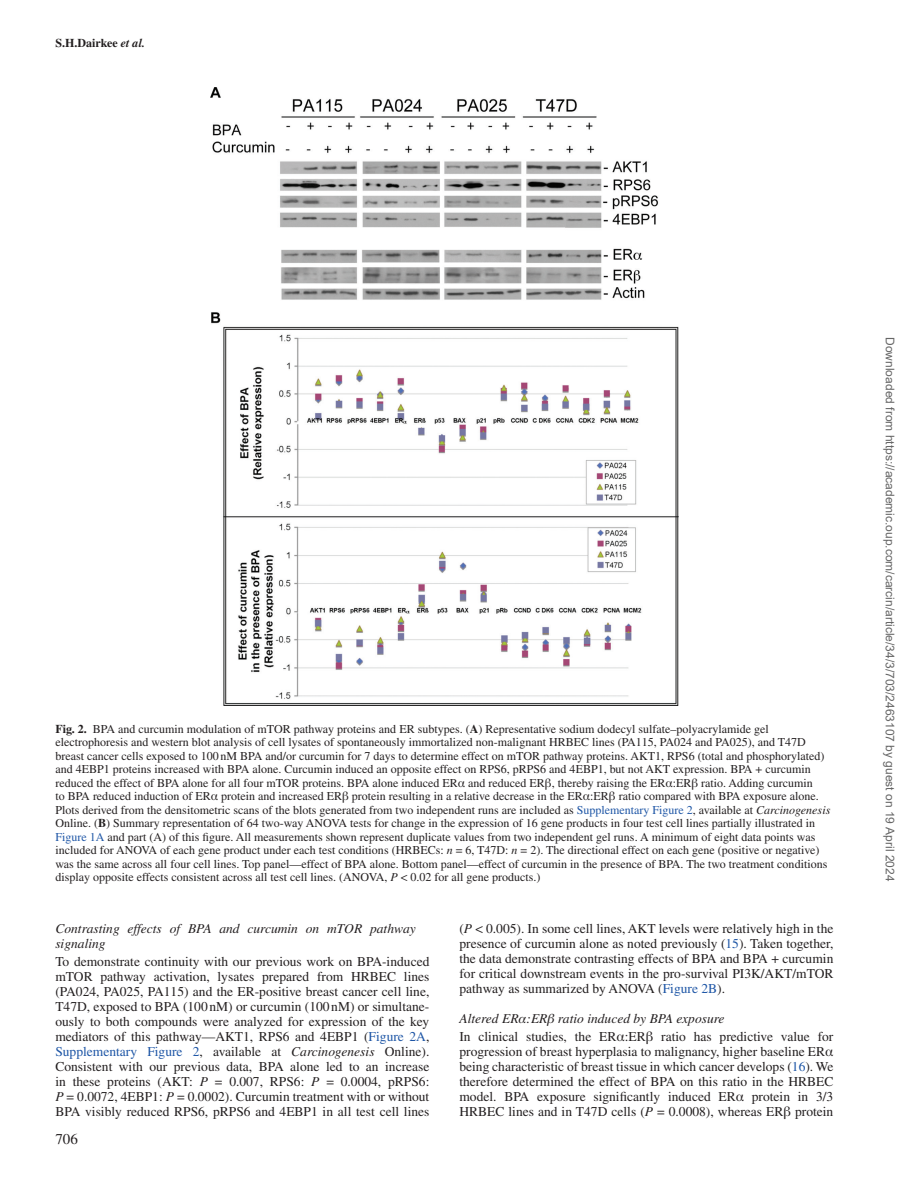
<style>
.page{position:relative;width:919px;height:1187px;background:#fff}
.page>*{position:absolute;margin:0;border:0;box-sizing:border-box;transform-origin:0 0}
.t1{font:15px "Times LT Std";color:#231f20}
.t2{font:13.5px/15px "Times LT Std";color:#231f20;text-align:justify}
.t3{font:italic 13.5px/15px "Times LT Std";color:#231f20}
.t4{font:12px/13.5px "Times LT Std";color:#231f20}
.t5{font:12px "Arial";color:#666}
.t6{font:700 12px "Times LT Std";color:#231f20}
.s1{font-style:italic}
.s2{font-weight:700}
.s3{font-family:"Gandhari Unicode"}
.s4{color:#1e56a6}
.s5{font-family:"Gandhari Unicode";font-style:italic}
</style>
<div class="page">
<img style="left:210px;top:87px;width:468px;height:618px">
<p class="t6" style="left:55px;top:36px;width:91px">S.H.Dairkee <span class="s1">et al.</span></p>
<p class="t4" style="left:55px;top:721px;width:776px"><span class="s2">Fig. 2.</span> BPA and curcumin modulation of mTOR pathway proteins and ER subtypes. (<span class="s2">A</span>) Representative sodium dodecyl sulfate–polyacrylamide gel electrophoresis and western blot analysis of cell lysates of spontaneously immortalized non-malignant HRBEC lines (PA115, PA024 and PA025), and T47D breast cancer cells exposed to 100nM BPA and/or curcumin for 7 days to determine effect on mTOR pathway proteins. AKT1, RPS6 (total and phosphorylated) and 4EBP1 proteins increased with BPA alone. Curcumin induced an opposite effect on RPS6, pRPS6 and 4EBP1, but not AKT expression. BPA + curcumin reduced the effect of BPA alone for all four mTOR proteins. BPA alone induced ER<span class="s3">α</span> and reduced ER<span class="s3">β</span>, thereby raising the ER<span class="s3">α</span>:ER<span class="s3">β</span> ratio. Adding curcumin<br>to BPA reduced induction of ER<span class="s3">α</span> protein and increased ER<span class="s3">β</span> protein resulting in a relative decrease in the ER<span class="s3">α</span>:ER<span class="s3">β</span> ratio compared with BPA exposure alone.<br>Plots derived from the densitometric scans of the blots generated from two independent runs are included as <span class="s4">Supplementary Figure 2</span>, available at <span class="s1">Carcinogenesis </span>Online. (<span class="s2">B</span>) Summary representation of 64 two-way ANOVA tests for change in the expression of 16 gene products in four test cell lines partially illustrated in <span class="s4">Figure 1A</span> and part (A) of this figure. All measurements shown represent duplicate values from two independent gel runs. A minimum of eight data points was included for ANOVA of each gene product under each test conditions (HRBECs: <span class="s1">n</span> = 6, T47D: <span class="s1">n</span> = 2). The directional effect on each gene (positive or negative) was the same across all four cell lines. Top panel—effect of BPA alone. Bottom panel—effect of curcumin in the presence of BPA. The two treatment conditions display opposite effects consistent across all test cell lines. (ANOVA, <span class="s1">P</span> &lt; 0.02 for all gene products.)</p>
<p class="t3" style="left:55px;top:921px;width:362px">Contrasting effects of BPA and curcumin on mTOR pathway signaling</p>
<p class="t2" style="left:55px;top:954px;width:375px">To demonstrate continuity with our previous work on BPA-induced mTOR pathway activation, lysates prepared from HRBEC lines (PA024, PA025, PA115) and the ER-positive breast cancer cell line, T47D, exposed to BPA (100nM) or curcumin (100nM) or simultane&shy;ously to both compounds were analyzed for expression of the key mediators of this pathway—AKT1, RPS6 and 4EBP1 (<span class="s4">Figure 2A</span>, <span class="s4">Supplementary Figure 2</span>, available at <span class="s1">Carcinogenesis</span> Online).<br>Consistent with our previous data, BPA alone led to an increase in these proteins (AKT: <span class="s1">P</span> = 0.007, RPS6: <span class="s1">P</span> = 0.0004, pRPS6:<br><span class="s1">P</span> = 0.0072, 4EBP1: <span class="s1">P</span> = 0.0002). Curcumin treatment with or without BPA visibly reduced RPS6, pRPS6 and 4EBP1 in all test cell lines</p>
<p class="t1" style="left:55px;top:1130px;width:24px">706</p>
<p class="t2" style="left:459px;top:921px;width:375px">(<span class="s1">P</span> &lt; 0.005). In some cell lines, AKT levels were relatively high in the presence of curcumin alone as noted previously (<span class="s4">15</span>). Taken together, the data demonstrate contrasting effects of BPA and BPA + curcumin for critical downstream events in the pro-survival PI3K/AKT/mTOR pathway as summarized by ANOVA (<span class="s4">Figure 2B</span>).</p>
<p class="t2" style="left:459px;top:1009px;width:375px;line-height:18px"><span class="s1">Altered ER</span><span class="s5">α</span><span class="s1">:ER</span><span class="s5">β</span> <span class="s1">ratio induced by BPA exposure<br></span>In clinical studies, the ER<span class="s3">α</span>:ER<span class="s3">β</span> ratio has predictive value for</p>
<p class="t2" style="left:459px;top:1044px;width:375px">progression of breast hyperplasia to malignancy, higher baseline ER<span class="s3">α </span>being characteristic of breast tissue in which cancer develops (<span class="s4">16</span>). We therefore determined the effect of BPA on this ratio in the HRBEC model. BPA exposure significantly induced ER<span class="s3">α</span> protein in 3/3<br>HRBEC lines and in T47D cells (<span class="s1">P</span> = 0.0008), whereas ER<span class="s3">β</span> protein</p>
<p class="t5" style="left:894px;top:337px;width:545px;rotate:90deg">Downloaded from https://academic.oup.com/carcin/article/34/3/703/2463107 by guest on 19 April 2024</p>
</div>
